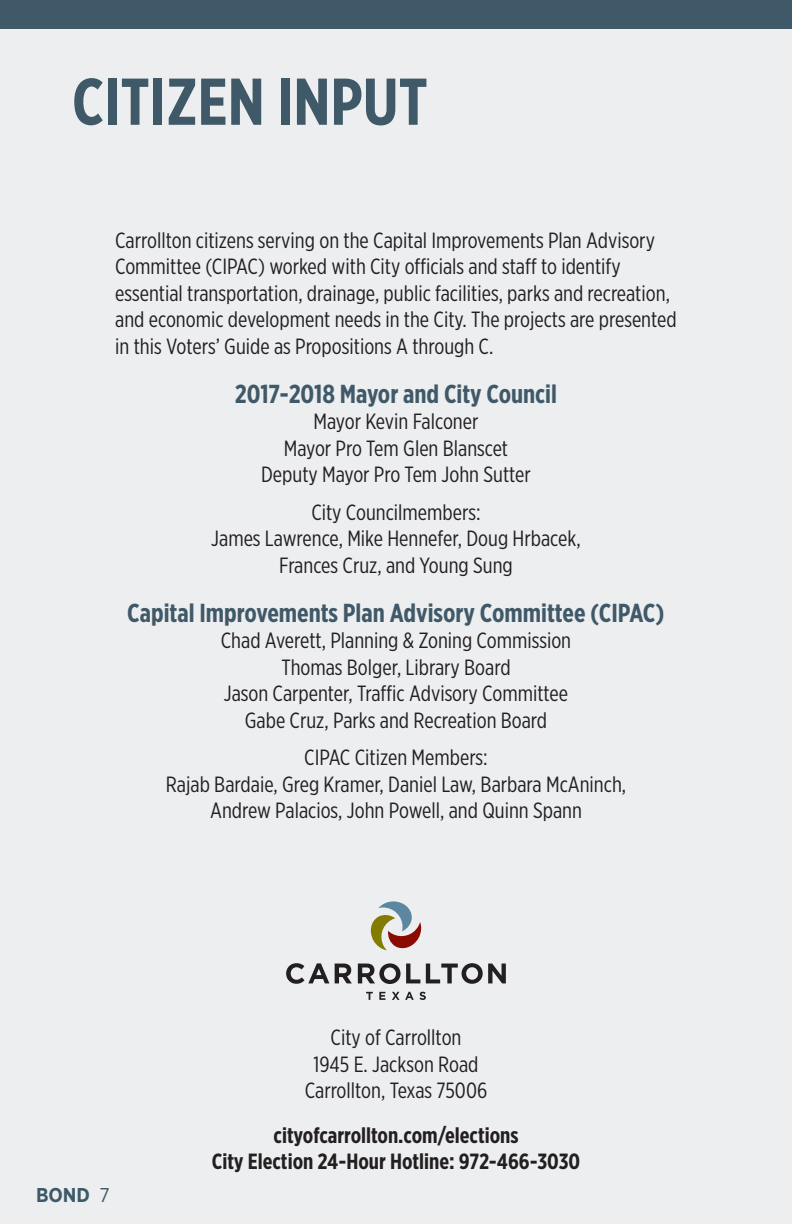
<style>
.page{position:relative;width:792px;height:1224px;background:#eceef0}
.page>*{position:absolute;margin:0;border:0;box-sizing:border-box;transform-origin:0 0}
.t1{font:700 66px "Gotham X Narrow";color:#405968}
.Sub-title{font:700 26px "Gotham X Narrow";color:#405968}
.Text{font:22px/26.4px "Gotham X Narrow";color:#231f20}
.Text-no_sp{font:22px/26.4px "Gotham X Narrow";color:#231f20;text-align:center}
.t2{font:700 22px/26.4px "Gotham X Narrow";color:#231f20;text-align:center}
.t3{font:700 20px "Gotham Narrow";color:#405968}
.s1{font-weight:400}
</style>
<div class="page">
<div style="left:0;top:0;width:792px;height:29px;background:#405968"></div>
<svg style="left:366px;top:992px;width:7px;height:8px"></svg>
<svg style="left:379px;top:992px;width:7px;height:8px"></svg>
<svg style="left:392px;top:992px;width:34px;height:8px"></svg>
<svg style="left:370px;top:901px;width:52px;height:50px"></svg>
<svg style="left:286px;top:963px;width:43px;height:21px"></svg>
<svg style="left:335px;top:964px;width:17px;height:19px"></svg>
<svg style="left:426px;top:963px;width:80px;height:21px"></svg>
<svg style="left:358px;top:963px;width:62px;height:21px"></svg>
<p class="t1" style="left:72px;top:61px;width:357px">CITIZEN INPUT</p>
<p class="Text" style="left:115px;top:227px;width:563px">Carrollton citizens serving on the Capital Improvements Plan Advisory Committee (CIPAC) worked with City officials and staff to identify essential transportation, drainage, public facilities, parks and recreation, and economic development needs in the City. The projects are presented in this Voters’ Guide as Propositions A through C.</p>
<p class="Sub-title" style="left:235px;top:378px;width:324px">2017-2018 Mayor and City Council</p>
<p class="Text-no_sp" style="left:314px;top:408px;width:166px">Mayor Kevin Falconer</p>
<p class="Text-no_sp" style="left:284px;top:434px;width:226px">Mayor Pro Tem Glen Blanscet</p>
<p class="Text-no_sp" style="left:261px;top:461px;width:271px">Deputy Mayor Pro Tem John Sutter</p>
<p class="Text" style="left:211px;top:499px;width:371px;text-align:center">City Councilmembers:<br>James Lawrence, Mike Hennefer, Doug Hrbacek,<br>Frances Cruz, and Young Sung</p>
<p class="Sub-title" style="left:127px;top:597px;width:539px">Capital Improvements Plan Advisory Committee (CIPAC)</p>
<p class="Text-no_sp" style="left:221px;top:627px;width:352px">Chad Averett, Planning &amp; Zoning Commission</p>
<p class="Text-no_sp" style="left:281px;top:653px;width:231px">Thomas Bolger, Library Board</p>
<p class="Text-no_sp" style="left:224px;top:680px;width:346px">Jason Carpenter, Traffic Advisory Committee</p>
<p class="Text-no_sp" style="left:245px;top:706px;width:304px">Gabe Cruz, Parks and Recreation Board</p>
<p class="Text-no_sp" style="left:304px;top:744px;width:185px">CIPAC Citizen Members:</p>
<p class="Text-no_sp" style="left:166px;top:771px;width:462px">Rajab Bardaie, Greg Kramer, Daniel Law, Barbara McAninch,<br>Andrew Palacios, John Powell, and Quinn Spann</p>
<p class="t3" style="left:36px;top:1183px;width:75px">BOND <span class="s1">7</span></p>
<p class="Text" style="left:331px;top:1024px;width:132px">City of Carrollton</p>
<p class="Text" style="left:314px;top:1051px;width:166px">1945 E. Jackson Road</p>
<p class="Text" style="left:305px;top:1077px;width:184px">Carrollton, Texas 75006</p>
<p class="t2" style="left:212px;top:1122px;width:370px">cityofcarrollton.com/elections<br>City Election 24-Hour Hotline: 972-466-3030</p>
</div>
